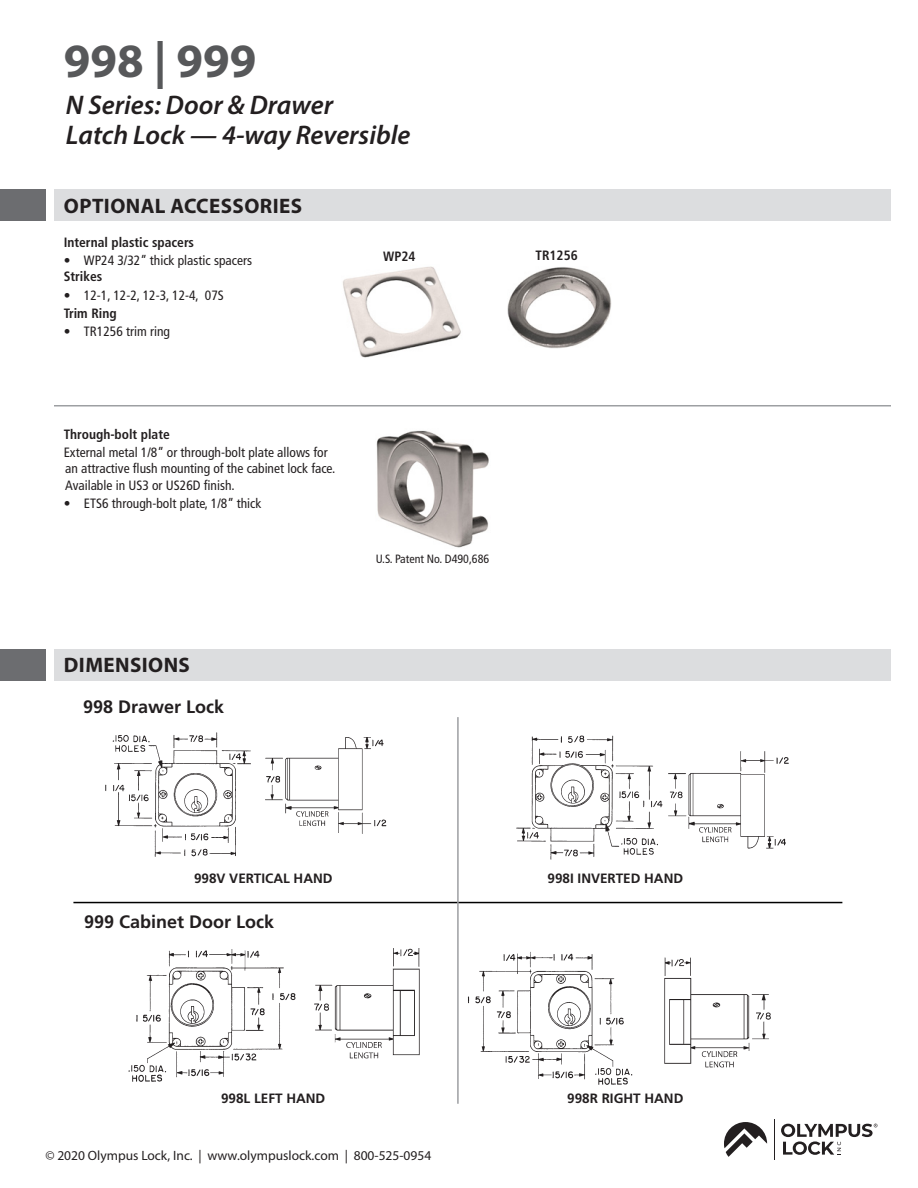
<style>
.page{position:relative;width:918px;height:1188px;background:#fff}
.page>*{position:absolute;margin:0;border:0;box-sizing:border-box;transform-origin:0 0}
.t1{font:700 48px "Myriad Pro";color:#57585a}
.t2{font:italic 600 27px/30px "Myriad Pro";color:#231f20}
.t3{font:700 21px "Myriad Pro";letter-spacing:.02em;color:#231f20}
.t4{font:700 18px "Frutiger LT Std";color:#231f20}
.t5{font:condensed 13.5px/16.2px "Frutiger LT Std";color:#231f20}
.t6{font:700 condensed 13.5px "Frutiger LT Std";color:#231f20}
.Reg_Bold_9_pt{font:700 13.5px "Frutiger LT Std";color:#231f20}
.t7{font:13.5px "Myriad Pro";color:#231f20}
.t8{font:condensed 12px "Frutiger LT Std";color:#231f20}
</style>
<div class="page">
<div style="left:54px;top:189px;width:837px;height:32px;background:#dcdddf"></div>
<div style="left:54px;top:649px;width:837px;height:32px;background:#dcdddf"></div>
<div style="left:0;top:649px;width:45px;height:32px;background:#6c6d70"></div>
<div style="left:0;top:189px;width:45px;height:32px;background:#6c6d70"></div>
<hr style="left:54px;top:405px;width:837px;height:1px;background:#9d9fa2">
<img style="left:508px;top:267px;width:103px;height:82px">
<img style="left:343px;top:266px;width:118px;height:92px">
<hr style="left:73px;top:902px;width:769px;height:1px;background:#000">
<img style="left:516px;top:736px;width:147px;height:123px">
<img style="left:668px;top:751px;width:121px;height:98px">
<img style="left:106px;top:733px;width:145px;height:124px">
<img style="left:265px;top:737px;width:122px;height:97px">
<img style="left:128px;top:949px;width:168px;height:133px">
<img style="left:314px;top:948px;width:106px;height:110px">
<img style="left:467px;top:951px;width:166px;height:133px">
<img style="left:664px;top:957px;width:107px;height:110px">
<hr style="left:457px;top:717px;width:2px;height:387px;background:#9d9fa2">
<img style="left:376px;top:430px;width:113px;height:118px">
<hr style="left:774px;top:1119px;width:1px;height:41px;background:#231f20">
<svg style="left:724px;top:1122px;width:43px;height:35px"></svg>
<svg style="left:781px;top:1124px;width:96px;height:31px"></svg>
<p class="t1" style="left:64px;top:29px;width:194px">998 | 999</p>
<p class="t2" style="left:66px;top:89px;width:346px">N Series: Door &amp; Drawer<br>Latch Lock — 4-way Reversible</p>
<p class="t3" style="left:64px;top:192px;width:240px">OPTIONAL ACCESSORIES</p>
<p class="t6" style="left:64px;top:234px;width:132px">Internal plastic spacers</p>
<p class="t5" style="left:64px;top:252px;width:190px">• WP24 3/32” thick plastic spacers</p>
<p class="t6" style="left:64px;top:269px;width:40px">Strikes</p>
<p class="t5" style="left:64px;top:287px;width:162px">• 12-1, 12-2, 12-3, 12-4, 07S</p>
<p class="t6" style="left:64px;top:305px;width:54px">Trim Ring</p>
<p class="t5" style="left:64px;top:324px;width:108px">• TR1256 trim ring</p>
<p class="t6" style="left:64px;top:426px;width:108px">Through-bolt plate</p>
<p class="t5" style="left:64px;top:445px;width:273px">External metal 1/8” or through-bolt plate allows for an attractive flush mounting of the cabinet lock face.<br>Available in US3 or US26D finish.</p>
<p class="t5" style="left:64px;top:495px;width:199px">• ETS6 through-bolt plate, 1/8” thick</p>
<p class="t3" style="left:64px;top:652px;width:128px">DIMENSIONS</p>
<p class="t4" style="left:83px;top:697px;width:143px">998 Drawer Lock</p>
<p class="t6" style="left:383px;top:248px;width:34px">WP24</p>
<p class="t6" style="left:536px;top:247px;width:44px">TR1256</p>
<p class="t8" style="left:376px;top:551px;width:115px">U.S. Patent No. D490,686</p>
<p class="Reg_Bold_9_pt" style="left:194px;top:871px;width:140px">998V VERTICAL HAND</p>
<p class="Reg_Bold_9_pt" style="left:548px;top:871px;width:137px">998I INVERTED HAND</p>
<p class="t4" style="left:84px;top:911px;width:192px">999 Cabinet Door Lock</p>
<p class="Reg_Bold_9_pt" style="left:221px;top:1090px;width:106px">998L LEFT HAND</p>
<p class="Reg_Bold_9_pt" style="left:567px;top:1090px;width:118px">998R RIGHT HAND</p>
<p class="t7" style="left:45px;top:1147px;width:387px">© 2020 Olympus Lock, Inc. | www.olympuslock.com | 800-525-0954</p>
</div>
